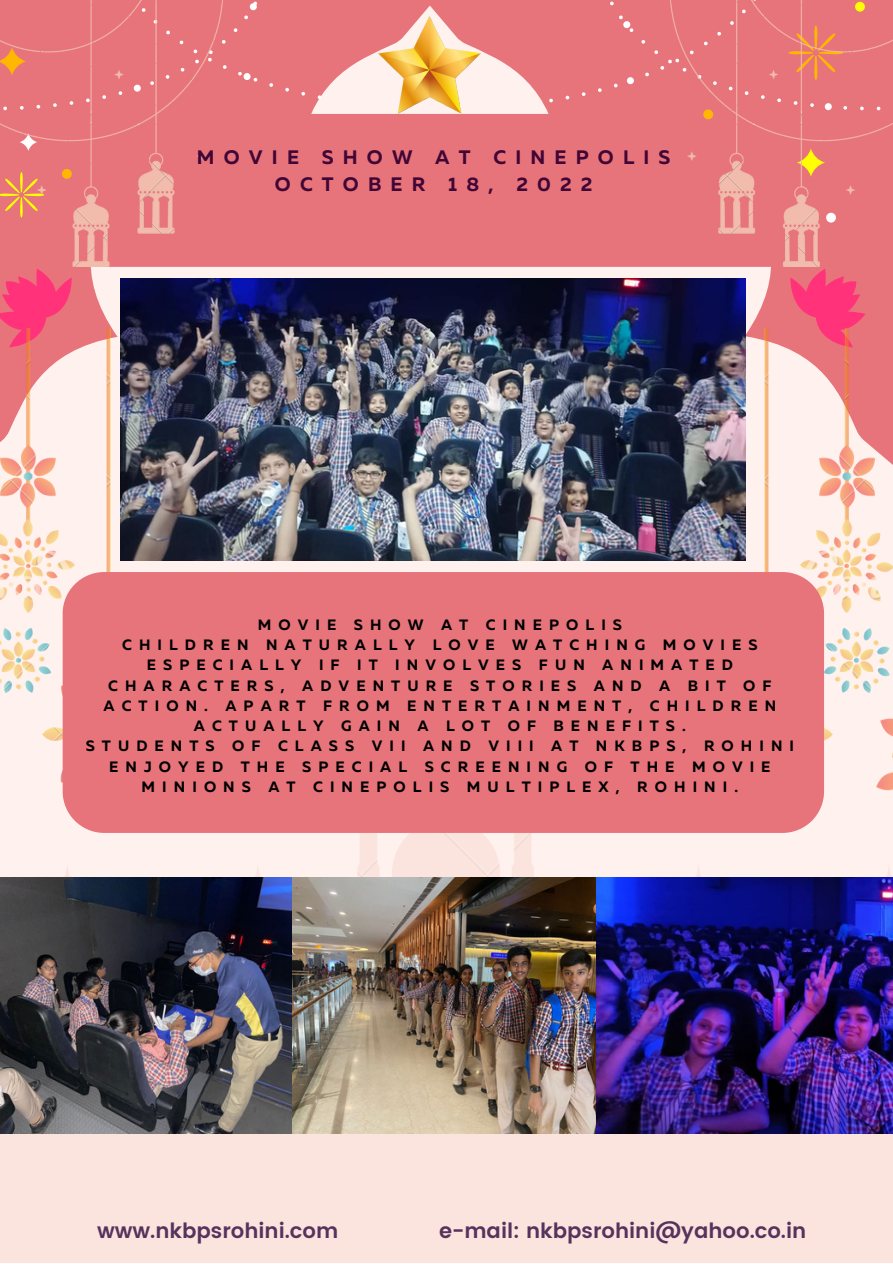
<style>
.page{position:relative;width:893px;height:1264px;background:#fff}
.page>*{position:absolute;margin:0;border:0;box-sizing:border-box;transform-origin:0 0}
.t1{font:600 21px "Poppins";color:#56325d}
.t2{font:700 19.5px/27px "Muller";letter-spacing:.47em;color:#410635;text-align:center}
.t3{font:700 15px/20.2px "Muller";letter-spacing:.47em;color:#000;text-align:center}
</style>
<div class="page">
<img style="left:0;top:833px;width:892px;height:44px">
<div style="left:0;top:1002px;width:892px;height:260px;background:#fbe4dd"></div>
<svg style="left:0;top:222px;width:892px;height:106px;background:#e97b81"></svg>
<svg style="left:0;top:269px;width:865px;height:59px;background:#f694a8"></svg>
<div style="left:223px;top:0;width:446px;height:222px;background:#e8747b"></div>
<img style="left:0;top:0;width:223px;height:267px">
<img style="left:669px;top:0;width:223px;height:267px">
<img style="left:700px;top:328px;width:192px;height:505px">
<img style="left:0;top:328px;width:174px;height:505px">
<img style="left:378px;top:17px;width:102px;height:97px">
<div style="left:63px;top:572px;width:761px;height:261px;background:#e8747b"></div>
<img style="left:121px;top:278px;width:624px;height:282px">
<img style="left:0;top:877px;width:292px;height:256px">
<img style="left:292px;top:877px;width:305px;height:256px">
<img style="left:597px;top:877px;width:295px;height:256px">
<h2 class="t2" style="left:197px;top:145px;width:475px">MOVIE SHOW AT CINEPOLIS<br>OCTOBER 18, 2022</h2>
<p class="t3" style="left:86px;top:615px;width:709px">MOVIE SHOW AT CINEPOLIS<br>CHILDREN NATURALLY LOVE WATCHING MOVIES ESPECIALLY IF IT INVOLVES FUN ANIMATED CHARACTERS, ADVENTURE STORIES AND A BIT OF ACTION. APART FROM ENTERTAINMENT, CHILDREN ACTUALLY GAIN A LOT OF BENEFITS.<br>STUDENTS OF CLASS VII AND VIII AT NKBPS, ROHINI ENJOYED THE SPECIAL SCREENING OF THE MOVIE MINIONS AT CINEPOLIS MULTIPLEX, ROHINI.</p>
<h1 class="t1" style="left:97px;top:1218px;width:243px">www.nkbpsrohini.com</h1>
<h1 class="t1" style="left:439px;top:1218px;width:369px">e-mail: nkbpsrohini@yahoo.co.in</h1>
</div>
